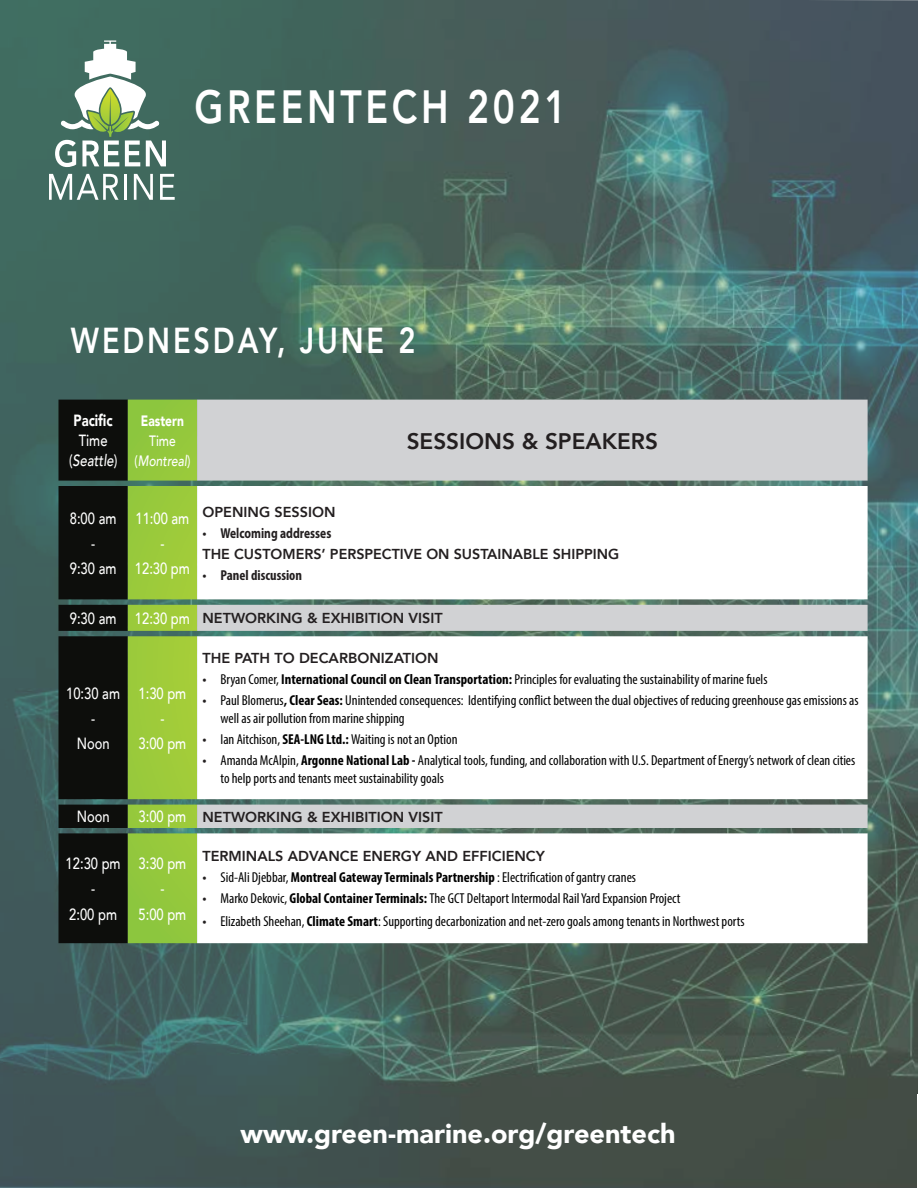
<style>
.page{position:relative;width:918px;height:1188px;background:#fff}
.page>*{position:absolute;margin:0;border:0;box-sizing:border-box;transform-origin:0 0}
.t1{font:800 46.5px "Avenir LT";letter-spacing:.1em;color:#fff;scale:.8 1}
.t2{font:800 36px "Avenir LT";letter-spacing:.1em;color:#fff;scale:.8 1}
.t3{font:900 27px "Avenir LT";color:#fff}
.t4{font:800 22.5px "Avenir LT";color:#231f20}
.t5{font:500 16.2px "Avenir LT";color:#fff;scale:.8 1}
.t6{font:900 16.2px/19.8px "Avenir LT";color:#fff;text-align:center;scale:.8 1}
.t7{font:italic 500 15px/19.8px "Avenir LT";color:#fff;text-align:center;scale:.8 1}
.t8{font:condensed 14.4px/18px "Myriad Pro";color:#000001}
.t9{font:800 14.4px "Avenir LT";color:#231f20}
.t10{font:700 14.4px "Myriad Pro";color:#231f20;scale:.8 1}
.t11{font:700 condensed 14.4px "Myriad Pro";color:#231f20}
.s1{font-weight:500}
.s2{font-weight:500;font-style:italic}
.s3{font-weight:900;font-style:normal}
.s4{font-style:normal}
.s5{font-stretch:condensed}
.s6{font-weight:700;color:#231f20}
.s7{font-weight:700}
</style>
<div class="page">
<img style="left:0;top:0;width:918px;height:1188px">
<svg style="left:49px;top:174px;width:70px;height:26px"></svg>
<hr style="left:124px;top:174px;width:3px;height:26px;background:#fff">
<svg style="left:134px;top:174px;width:19px;height:26px"></svg>
<svg style="left:160px;top:174px;width:15px;height:26px"></svg>
<svg style="left:55px;top:40px;width:111px;height:127px"></svg>
<svg style="left:58px;top:400px;width:139px;height:543px;background:#526c27"></svg>
<svg style="left:197px;top:400px;width:671px;height:86px;background:#c9cccd"></svg>
<svg style="left:197px;top:486px;width:671px;height:457px"></svg>
<p class="t1" style="left:194px;top:79px;width:467px">GREENTECH 2021</p>
<p class="t2" style="left:71px;top:319px;width:432px">WEDNESDAY, JUNE 2</p>
<p class="t6" style="left:69px;top:411px;width:62px">Pacific<br><span class="s1">Time (</span><span class="s2">Seattle</span><span class="s1">)</span></p>
<p class="t7" style="left:135px;top:411px;width:71px"><span class="s3">Eastern<br></span><span class="s4">Time (</span>Montreal<span class="s4">)</span></p>
<p class="t4" style="left:407px;top:427px;width:253px">SESSIONS &amp; SPEAKERS</p>
<p class="t5" style="left:70px;top:509px;width:60px">8:00 am</p>
<p class="t5" style="left:91px;top:534px;width:7px">-</p>
<p class="t5" style="left:70px;top:559px;width:60px">9:30 am</p>
<p class="t5" style="left:136px;top:509px;width:69px">11:00 am</p>
<p class="t5" style="left:160px;top:534px;width:7px">-</p>
<p class="t5" style="left:135px;top:559px;width:70px">12:30 pm</p>
<p class="t9" style="left:202px;top:503px;width:135px">OPENING SESSION</p>
<p class="t10" style="left:202px;top:523px;width:163px"><span class="s5">•</span> Welcoming addresses</p>
<p class="t9" style="left:202px;top:545px;width:418px">THE CUSTOMERS’ PERSPECTIVE ON SUSTAINABLE SHIPPING</p>
<p class="t11" style="left:202px;top:566px;width:101px">• Panel discussion</p>
<p class="t5" style="left:70px;top:609px;width:60px">9:30 am</p>
<p class="t5" style="left:135px;top:609px;width:70px">12:30 pm</p>
<p class="t9" style="left:202px;top:610px;width:242px">NETWORKING &amp; EXHIBITION VISIT</p>
<p class="t5" style="left:66px;top:684px;width:69px">10:30 am</p>
<p class="t5" style="left:91px;top:709px;width:7px">-</p>
<p class="t5" style="left:77px;top:734px;width:43px">Noon</p>
<p class="t5" style="left:139px;top:684px;width:61px">1:30 pm</p>
<p class="t5" style="left:160px;top:709px;width:7px">-</p>
<p class="t5" style="left:139px;top:734px;width:61px">3:00 pm</p>
<p class="t9" style="left:202px;top:650px;width:237px">THE PATH TO DECARBONIZATION</p>
<p class="t8" style="left:202px;top:670px;width:567px"><span class="s6">•</span> Bryan Comer, <span class="s7">International Council on Clean Transportation:</span> Principles for evaluating the sustainability of marine fuels</p>
<p class="t8" style="left:220px;top:691px;width:640px;text-indent:-18px"><span class="s6">•</span> Paul Blomerus<span class="s7">, Clear Seas:</span> Unintended consequences: Identifying conflict between the dual objectives of reducing greenhouse gas emissions as well as air pollution from marine shipping</p>
<p class="t8" style="left:202px;top:730px;width:257px"><span class="s6">•</span> Ian Aitchison, <span class="s7">SEA-LNG Ltd.:</span> Waiting is not an Option</p>
<p class="t8" style="left:220px;top:751px;width:636px;text-indent:-18px"><span class="s6">•</span> Amanda McAlpin, <span class="s7">Argonne National Lab -</span> Analytical tools, funding, and collaboration with U.S. Department of Energy’s network of clean cities to help ports and tenants meet sustainability goals</p>
<p class="t5" style="left:77px;top:807px;width:43px">Noon</p>
<p class="t5" style="left:139px;top:807px;width:61px">3:00 pm</p>
<p class="t9" style="left:202px;top:808px;width:242px">NETWORKING &amp; EXHIBITION VISIT</p>
<p class="t5" style="left:66px;top:854px;width:70px">12:30 pm</p>
<p class="t5" style="left:91px;top:879px;width:7px">-</p>
<p class="t5" style="left:69px;top:905px;width:61px">2:00 pm</p>
<p class="t9" style="left:202px;top:848px;width:344px">TERMINALS ADVANCE ENERGY AND EFFICIENCY</p>
<p class="t8" style="left:202px;top:868px;width:435px"><span class="s6">•</span> Sid-Ali Djebbar, <span class="s7">Montreal Gateway Terminals Partnership</span> : Electrification of gantry cranes</p>
<p class="t8" style="left:202px;top:889px;width:479px"><span class="s6">•</span> Marko Dekovic, <span class="s7">Global Container Terminals:</span> The GCT Deltaport Intermodal Rail Yard Expansion Project</p>
<p class="t8" style="left:203px;top:913px;width:544px"><span class="s6">•</span> Elizabeth Sheehan, <span class="s7">Climate Smart</span>: Supporting decarbonization and net-zero goals among tenants in Northwest ports</p>
<p class="t5" style="left:139px;top:854px;width:61px">3:30 pm</p>
<p class="t5" style="left:160px;top:879px;width:7px">-</p>
<p class="t5" style="left:139px;top:905px;width:61px">5:00 pm</p>
<p class="t3" style="left:241px;top:1117px;width:436px">www.green-marine.org/greentech</p>
</div>
